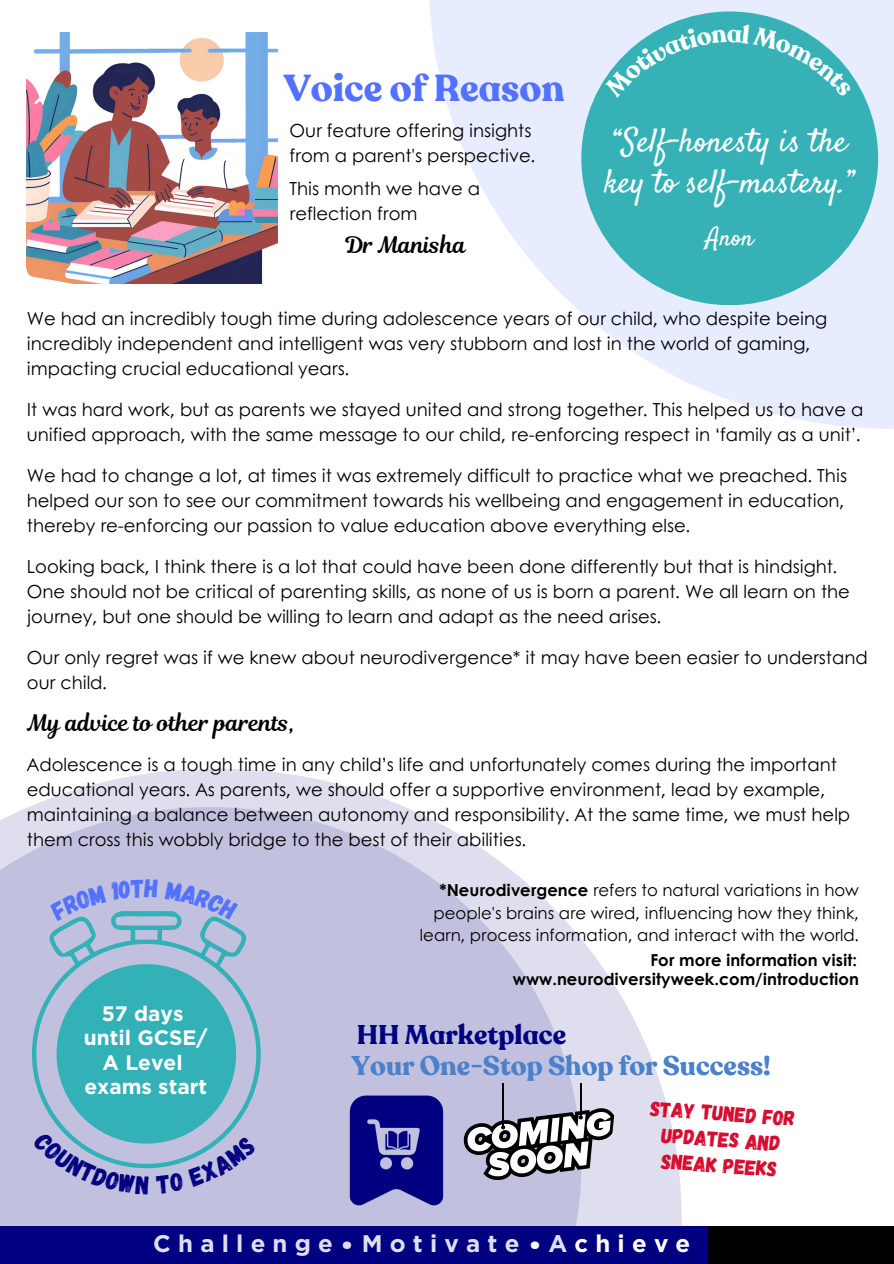
<style>
.page{position:relative;width:894px;height:1264px;background:#fff}
.page>*{position:absolute;margin:0;border:0;box-sizing:border-box;transform-origin:0 0}
.t1{font:700 48px "Canva Sans";color:#fff}
.t2{font:700 37.5px "Recoleta Alt";color:#5271ff}
.t3{font:33px/40.8px "Satisfy";color:#fff}
.t4{font:700 27px/31.5px "Recoleta Alt";color:#4b80ca}
.t5{font:25.65px "Satisfy";color:#fff}
.t6{font:700 24px "Gotham";letter-spacing:.3em;color:#fff}
.t7{font:22.5px "Magnolia Script";color:#000}
.t8{font:21px/26px "Gagalin";color:#d70b2e;text-align:center}
.t9{font:700 20.85px/24.5px "Gotham";color:#fff;text-align:center}
.t10{font:18px/25px "Century Gothic";color:#000}
.t11{font:16.5px/22.5px "Century Gothic";color:#000;text-align:right}
.t12{font:700 16.5px "Century Gothic";color:#000}
.s1{font-weight:700}
.s2{color:#000080}
</style>
<div class="page">
<div style="left:0;top:1225px;width:893px;height:38px;background:#000080"></div>
<div style="left:707px;top:1225px;width:186px;height:38px;background:#000"></div>
<svg style="left:29px;top:768px;width:652px;height:458px"></svg>
<img style="left:27px;top:33px;width:251px;height:251px">
<svg style="left:429px;top:0;width:464px;height:429px;fill:#e8ecff"></svg>
<svg style="left:0;top:807px;width:581px;height:419px;fill:#c1c1df"></svg>
<div style="left:581px;top:11px;width:296px;height:294px;background:#32b1b6;border-radius:50%"></div>
<svg style="left:463px;top:1108px;width:151px;height:71px"></svg>
<hr style="left:579px;top:1083px;width:2px;height:34px;background:#000">
<hr style="left:502px;top:1083px;width:2px;height:43px;background:#000">
<img style="left:329px;top:1083px;width:134px;height:134px">
<svg style="left:28px;top:911px;width:236px;height:259px;fill:#c1c1df"></svg>
<svg style="left:603px;top:24px;width:248px;height:58px"></svg>
<svg style="left:50px;top:879px;width:108px;height:42px"></svg>
<div style="left:164px;top:881px;width:74px;height:39px;background:#c1c1df"></div>
<svg style="left:32px;top:961px;width:224px;height:233px"></svg>
<p class="t2" style="left:283px;top:63px;width:282px">Voice of Reason</p>
<p class="t10" style="left:289px;top:117px;width:247px">Our feature offering insights from a parent's perspective.</p>
<p class="t10" style="left:289px;top:175px;width:192px">This month we have a reflection from</p>
<p class="t7" style="left:346px;top:229px;width:121px">Dr Manisha</p>
<p class="t3" style="left:604px;top:123px;width:252px">“Self-honesty is the key to self-mastery.”</p>
<p class="t5" style="left:705px;top:221px;width:49px">Anon</p>
<p class="t10" style="left:27px;top:305px;width:801px">We had an incredibly tough time during adolescence years of our child, who despite being incredibly independent and intelligent was very stubborn and lost in the world of gaming, impacting crucial educational years.</p>
<h3 class="t10" style="left:27px;top:396px;width:837px">It was hard work, but as parents we stayed united and strong together. This helped us to have a unified approach, with the same message to our child, re-enforcing respect in ‘family as a unit’.</h3>
<p class="t10" style="left:27px;top:462px;width:821px">We had to change a lot, at times it was extremely difficult to practice what we preached. This helped our son to see our commitment towards his wellbeing and engagement in education, thereby re-enforcing our passion to value education above everything else.</p>
<h6 class="t10" style="left:27px;top:553px;width:824px">Looking back, I think there is a lot that could have been done differently but that is hindsight.<br>One should not be critical of parenting skills, as none of us is born a parent. We all learn on the journey, but one should be willing to learn and adapt as the need arises.</h6>
<p class="t10" style="left:27px;top:644px;width:842px">Our only regret was if we knew about neurodivergence* it may have been easier to understand our child.</p>
<p class="t7" style="left:28px;top:707px;width:268px">My advice to other parents,</p>
<p class="t10" style="left:27px;top:751px;width:824px">Adolescence is a tough time in any child’s life and unfortunately comes during the important educational years. As parents, we should offer a supportive environment, lead by example, maintaining a balance between autonomy and responsibility. At the same time, we must help them cross this wobbly bridge to the best of their abilities.</p>
<p class="t11" style="left:420px;top:878px;width:440px"><span class="s1">*Neurodivergence</span> refers to natural variations in how people's brains are wired, influencing how they think, learn, process information, and interact with the world.</p>
<p class="t12" style="left:650px;top:947px;width:208px">For more information visit:</p>
<p class="t9" style="left:84px;top:1001px;width:125px">57 days until GCSE/<br>A Level exams start</p>
<p class="t12" style="left:512px;top:966px;width:347px">www.neurodiversityweek.com/introduction</p>
<p class="t4" style="left:351px;top:1019px;width:420px"><span class="s2">HH Marketplace<br></span>Your One-Stop Shop for Success!</p>
<p class="t8" style="left:651px;top:1094px;width:147px;rotate:4deg">Stay tuned for updates and sneak peeks</p>
<p class="t6" style="left:153px;top:1229px;width:181px">Challenge</p>
<h1 class="t1" style="left:340px;top:1197px;width:15px">.</h1>
<p class="t6" style="left:361px;top:1229px;width:159px">Motivate</p>
<h5 class="t1" style="left:528px;top:1197px;width:15px">.</h5>
<p class="t6" style="left:548px;top:1229px;width:143px">Achieve</p>
</div>
